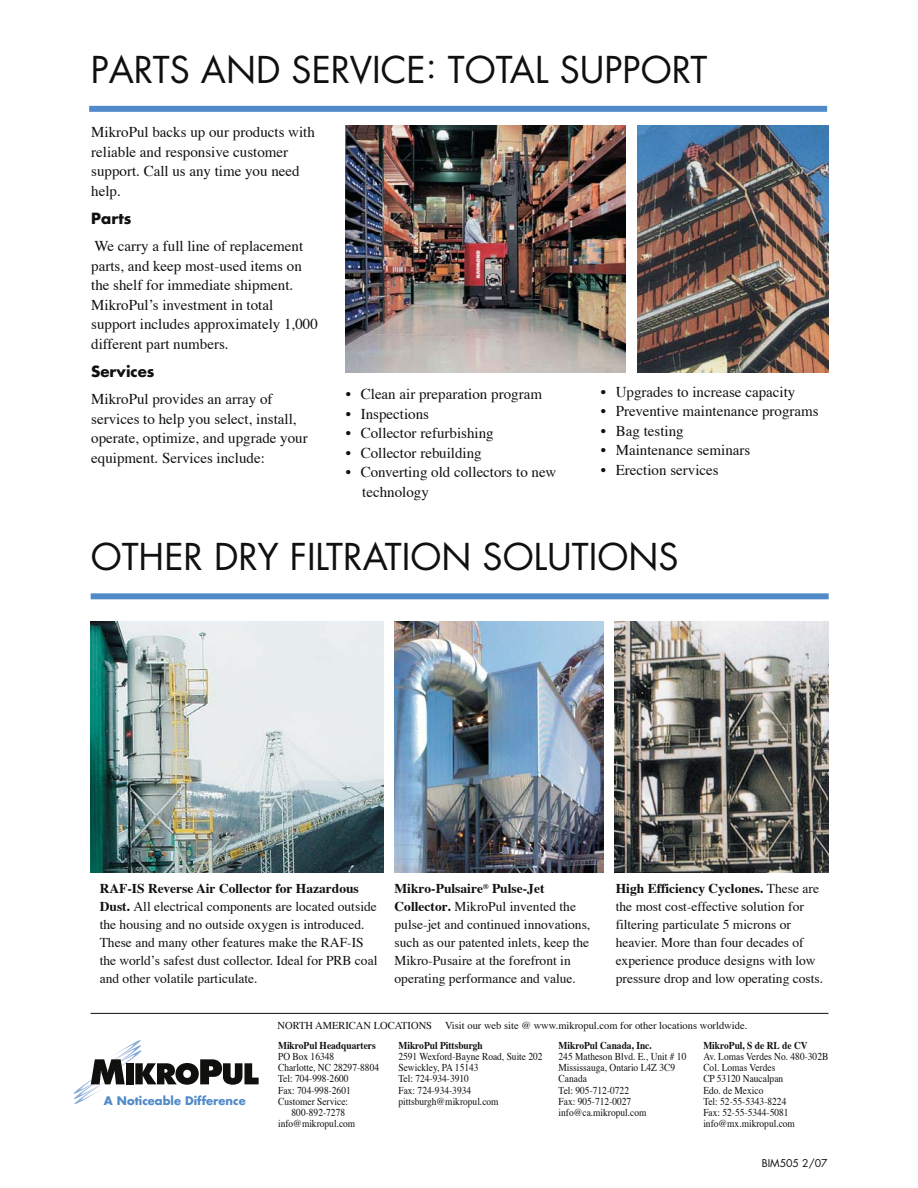
<style>
.page{position:relative;width:918px;height:1188px;background:#fff}
.page>*{position:absolute;margin:0;border:0;box-sizing:border-box;transform-origin:0 0}
.t1{font:36px "Futura";color:#10100e}
.t2{font:15px/19.5px "Times";color:#10100e}
.t3{font:700 15px "Futura";color:#10100e}
.t4{font:13.5px/18px "Times";color:#10100e}
.t5{font:700 11.55px "Futura";color:#518ac9}
.t6{font:10.5px/11.2px "Times";color:#10100e;scale:.9 1}
.t7{font:10.5px "Times";color:#10100e}
.t8{font:700 10.5px "Times";color:#10100e;scale:.9 1}
.t9{font:10.5px "Futura";color:#10100e}
.s1{font-weight:700}
</style>
<div class="page">
<img style="left:395px;top:621px;width:208px;height:251px">
<div style="left:89px;top:106px;width:738px;height:6px;background:#518ac9"></div>
<svg style="left:73px;top:1040px;width:186px;height:64px"></svg>
<div style="left:91px;top:593px;width:738px;height:6px;background:#518ac9"></div>
<img style="left:345px;top:125px;width:281px;height:247px">
<img style="left:638px;top:125px;width:190px;height:247px">
<hr style="left:91px;top:1013px;width:737px;height:1px;background:#10100e">
<img style="left:90px;top:621px;width:294px;height:251px">
<img style="left:615px;top:621px;width:214px;height:251px">
<h1 class="t1" style="left:91px;top:53px;width:618px">PARTS AND SERVICE: TOTAL SUPPORT</h1>
<p class="t2" style="left:91px;top:124px;width:225px">MikroPul backs up our products with reliable and responsive customer support. Call us any time you need help.</p>
<p class="t3" style="left:91px;top:212px;width:42px">Parts</p>
<p class="t2" style="left:91px;top:238px;width:228px">We carry a full line of replacement parts, and keep most-used items on the shelf for immediate shipment.<br>MikroPul’s investment in total support includes approximately 1,000 different part numbers.</p>
<p class="t3" style="left:91px;top:365px;width:65px">Services</p>
<p class="t2" style="left:91px;top:391px;width:218px">MikroPul provides an array of services to help you select, install, operate, optimize, and upgrade your equipment. Services include:</p>
<p class="t2" style="left:346px;top:386px;width:198px">• Clean air preparation program</p>
<p class="t2" style="left:346px;top:405px;width:85px">• Inspections</p>
<p class="t2" style="left:346px;top:425px;width:149px">• Collector refurbishing</p>
<p class="t2" style="left:346px;top:444px;width:137px">• Collector rebuilding</p>
<p class="t2" style="left:362px;top:464px;width:195px;text-indent:-16px">• Converting old collectors to new technology</p>
<p class="t2" style="left:601px;top:383px;width:196px">• Upgrades to increase capacity</p>
<p class="t2" style="left:601px;top:403px;width:219px">• Preventive maintenance programs</p>
<p class="t2" style="left:601px;top:422px;width:84px">• Bag testing</p>
<p class="t2" style="left:601px;top:442px;width:151px">• Maintenance seminars</p>
<p class="t2" style="left:601px;top:461px;width:119px">• Erection services</p>
<h1 class="t1" style="left:91px;top:540px;width:589px">OTHER DRY FILTRATION SOLUTIONS</h1>
<p class="t4" style="left:100px;top:880px;width:279px"><span class="s1">RAF-IS Reverse Air Collector for Hazardous Dust.</span> All electrical components are located outside the housing and no outside oxygen is introduced.<br>These and many other features make the RAF-IS the world’s safest dust collector. Ideal for PRB coal and other volatile particulate.</p>
<p class="t4" style="left:616px;top:880px;width:209px"><span class="s1">High Efficiency Cyclones.</span> These are the most cost-effective solution for filtering particulate 5 microns or heavier. More than four decades of experience produce designs with low pressure drop and low operating costs.</p>
<p class="t4" style="left:395px;top:880px;width:197px"><span class="s1">Mikro-Pulsaire</span><sup>®</sup> <span class="s1">Pulse-Jet Collector.</span> MikroPul invented the pulse-jet and continued innovations, such as our patented inlets, keep the Mikro-Pusaire at the forefront in operating performance and value.</p>
<p class="t5" style="left:104px;top:1095px;width:143px">A Noticeable Difference</p>
<p class="t7" style="left:278px;top:1022px;width:471px">NORTH AMERICAN LOCATIONS Visit our web site @ www.mikropul.com for other locations worldwide.</p>
<p class="t8" style="left:278px;top:1041px;width:110px">MikroPul Headquarters</p>
<p class="t6" style="left:278px;top:1052px;width:64px">PO Box 16348</p>
<p class="t6" style="left:278px;top:1063px;width:114px">Charlotte, NC 28297-8804</p>
<p class="t6" style="left:278px;top:1074px;width:80px">Tel: 704-998-2600</p>
<p class="t6" style="left:278px;top:1085px;width:82px">Fax: 704-998-2601</p>
<p class="t6" style="left:278px;top:1097px;width:79px">Customer Service:</p>
<p class="t6" style="left:292px;top:1108px;width:61px">800-892-7278</p>
<p class="t6" style="left:278px;top:1119px;width:87px">info@mikropul.com</p>
<p class="t8" style="left:398px;top:1041px;width:95px">MikroPul Pittsburgh</p>
<p class="t6" style="left:398px;top:1052px;width:162px">2591 Wexford-Bayne Road, Suite 202<br>Sewickley, PA 15143<br>Tel: 724-934-3910<br>Fax: 724-934-3934 pittsburgh@mikropul.com</p>
<p class="t8" style="left:559px;top:1041px;width:105px">MikroPul Canada, Inc.</p>
<p class="t6" style="left:559px;top:1052px;width:144px">245 Matheson Blvd. E., Unit # 10<br>Mississauga, Ontario L4Z 3C9<br>Canada<br>Tel: 905-712-0722<br>Fax: 905-712-0027 info@ca.mikropul.com</p>
<p class="t8" style="left:703px;top:1041px;width:117px">MikroPul, S de RL de CV</p>
<p class="t6" style="left:703px;top:1052px;width:140px">Av. Lomas Verdes No. 480-302B<br>Col. Lomas Verdes<br>CP 53120 Naucalpan<br>Edo. de Mexico<br>Tel: 52-55-5343-8224<br>Fax: 52-55-5344-5081 info@mx.mikropul.com</p>
<p class="t9" style="left:762px;top:1159px;width:67px">BIM505 2/07</p>
</div>
